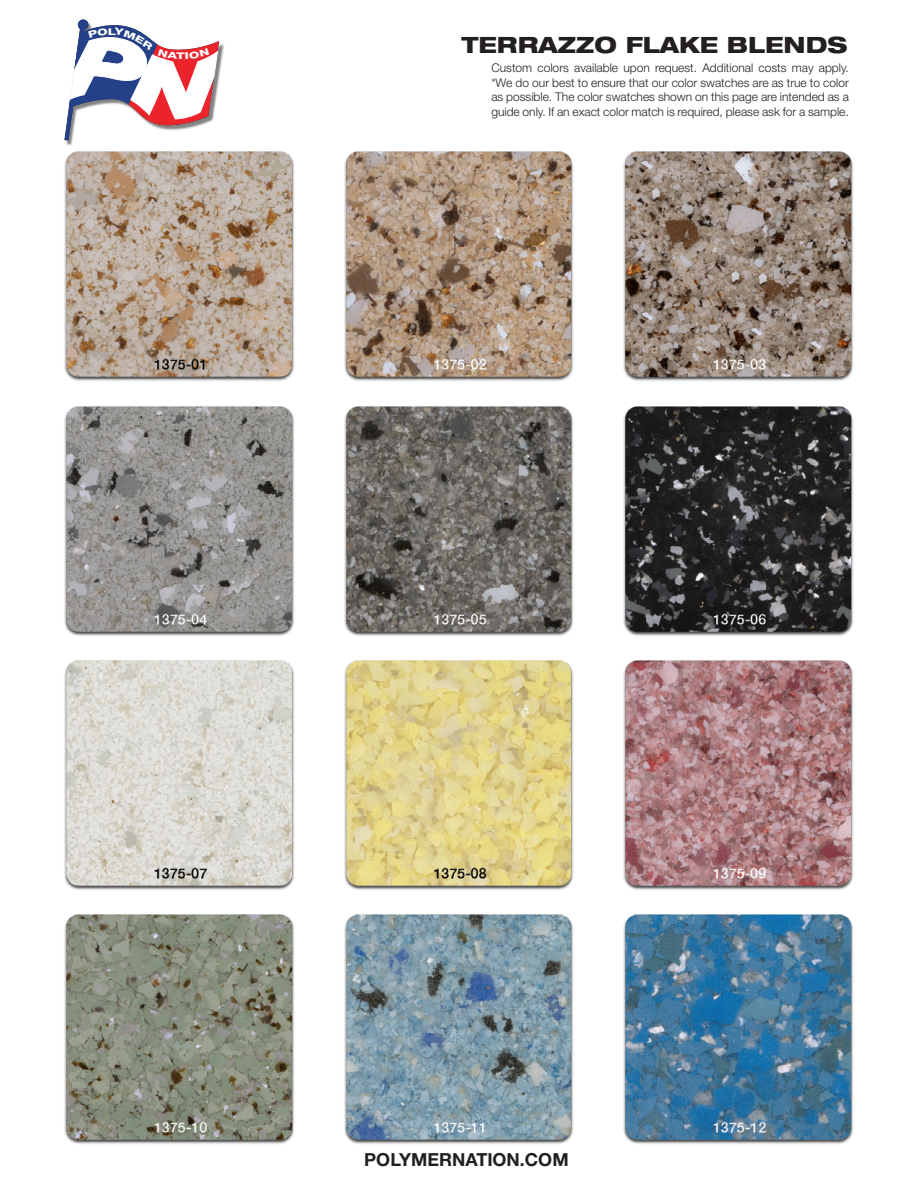
<style>
.page{position:relative;width:918px;height:1188px;background:#fff}
.page>*{position:absolute;margin:0;border:0;box-sizing:border-box;transform-origin:0 0}
.t1{font:800 expanded 22.5px "Helvetica Neue LT Std";color:#231f20}
.t2{font:700 18px "Helvetica Neue LT Std";color:#231f20}
.t3{font:300 12px/14.4px "Helvetica Neue LT Std";color:#231f20;text-align:justify}
</style>
<div class="page">
<img style="left:65px;top:44px;width:159px;height:102px">
<img style="left:623px;top:151px;width:231px;height:230px">
<img style="left:623px;top:406px;width:231px;height:230px">
<img style="left:344px;top:406px;width:230px;height:230px">
<img style="left:344px;top:660px;width:230px;height:230px">
<img style="left:64px;top:406px;width:231px;height:230px">
<img style="left:623px;top:660px;width:231px;height:230px">
<img style="left:344px;top:151px;width:230px;height:230px">
<img style="left:64px;top:660px;width:231px;height:230px">
<img style="left:64px;top:151px;width:231px;height:230px">
<img style="left:623px;top:914px;width:231px;height:230px">
<img style="left:64px;top:914px;width:231px;height:230px">
<img style="left:344px;top:914px;width:230px;height:230px">
<svg style="left:64px;top:20px;width:155px;height:120px"></svg>
<p class="t1" style="left:462px;top:31px;width:387px">TERRAZZO FLAKE BLENDS</p>
<p class="t3" style="left:491px;top:61px;width:359px">Custom colors available upon request. Additional costs may apply.</p>
<p class="t3" style="left:491px;top:75px;width:359px">*We do our best to ensure that our color swatches are as true to color as possible. The color swatches shown on this page are intended as a guide only. If an exact color match is required, please ask for a sample.</p>
<p class="t2" style="left:364px;top:1149px;width:206px">POLYMERNATION.COM</p>
</div>
